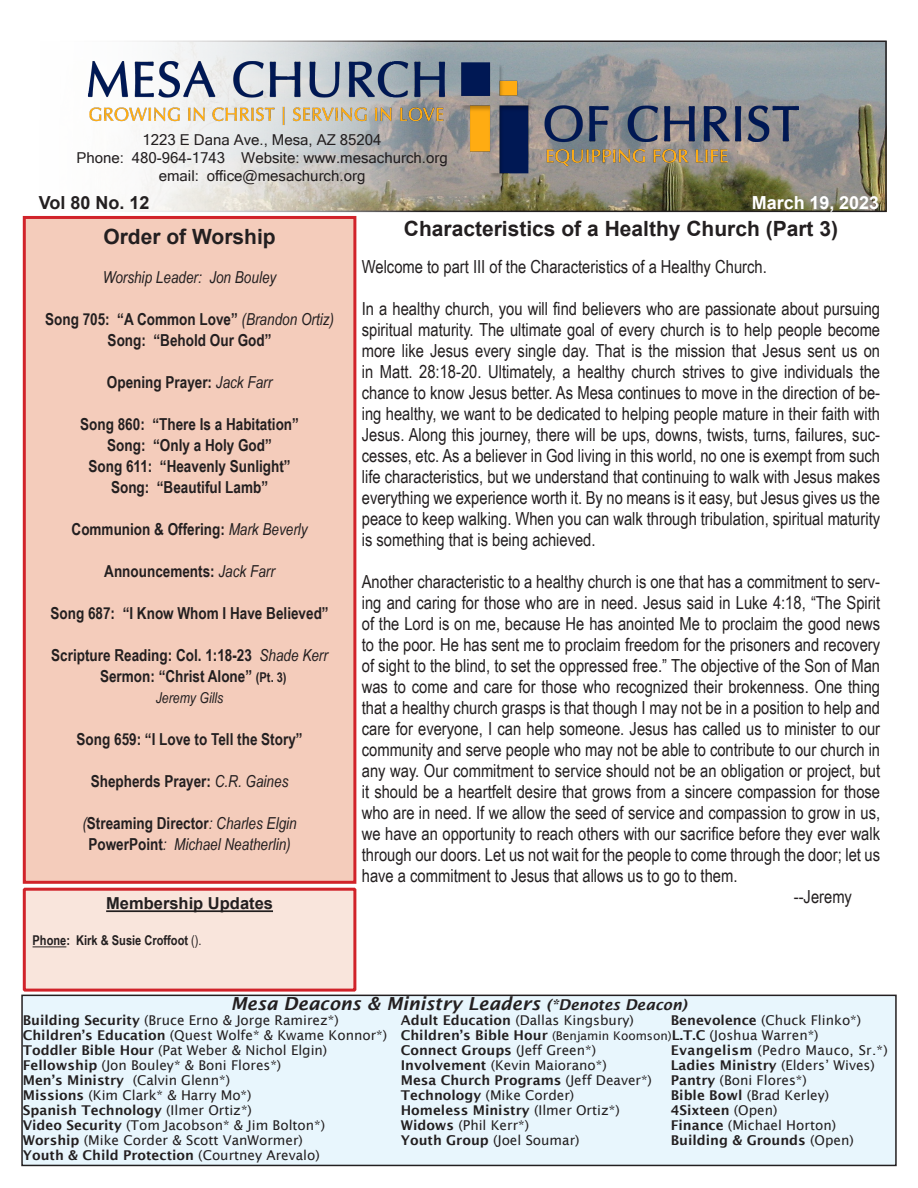
<style>
.page{position:relative;width:918px;height:1188px;background:#fff}
.page>*{position:absolute;margin:0;border:0;box-sizing:border-box;transform-origin:0 0}
.t1{font:700 21px "Arial";color:#231f20}
.t2{font:18px/21px "Arial Narrow";color:#231f20;text-align:justify}
.t3{font:italic 600 18px "Lucida Sans";color:#231f20}
.t4{font:700 18px "Arial";color:#fff}
.t5{font:700 18px "Arial";color:#231f20}
.t6{font:700 16.5px "Arial Narrow";color:#231f20}
.t7{font:italic 16.5px "Arial Narrow";color:#231f20}
.t8{font:700 16.5px "Arial";color:#231f20}
.t9{font:15px "Microsoft Sans Serif";color:#231f20}
.t10{font:italic 15px "Arial Narrow";color:#231f20}
.t11{font:13.5px/15px "Lucida Sans";color:#231f20}
.t12{font:600 13.5px "Lucida Sans";color:#231f20}
.t13{font:700 13.5px "Arial Narrow";color:#231f20}
.t14{font:13.5px "Lucida Sans";letter-spacing:.02em;color:#231f20}
.s1{font-weight:400;font-style:italic}
.s2{font-size:13.5px}
.s3{font-weight:700;font-style:normal}
.s4{font-weight:400}
.s5{font-size:15px}
.s6{font-weight:600}
.s7{font-size:12px}
</style>
<div class="page">
<img style="left:132px;top:43px;width:752px;height:166px">
<div style="left:0;top:40px;width:887px;height:172px;border:2px solid #231f20"></div>
<div style="left:24px;top:217px;width:331px;height:665px;background:#f4ccbb"></div>
<div style="left:23px;top:216px;width:333px;height:668px;border:3px solid #d1232a"></div>
<img style="left:87px;top:55px;width:724px;height:126px">
<div style="left:24px;top:889px;width:331px;height:101px;background:#f9e5dc"></div>
<hr style="left:106px;top:910px;width:167px;height:2px;background:#231f20">
<hr style="left:33px;top:946px;width:33px;height:1px;background:#231f20">
<div style="left:23px;top:888px;width:333px;height:104px;border:3px solid #d1232a"></div>
<div style="left:22px;top:995px;width:874px;height:170px;background:#e8f6fd"></div>
<div style="left:21px;top:995px;width:876px;height:171px;border:2px solid #231f20"></div>
<p class="t9" style="left:143px;top:130px;width:241px">1223 E Dana Ave., Mesa, AZ 85204</p>
<p class="t9" style="left:76px;top:148px;width:373px">Phone: 480-964-1743 Website: www.mesachurch.org</p>
<p class="t9" style="left:159px;top:166px;width:208px">email: office@mesachurch.org</p>
<p class="t5" style="left:39px;top:190px;width:112px">Vol 80 No. 12</p>
<p class="t4" style="left:752px;top:190px;width:129px">March 19, 2023</p>
<p class="t1" style="left:103px;top:221px;width:174px">Order of Worship</p>
<p class="t7" style="left:103px;top:265px;width:175px">Worship Leader: Jon Bouley</p>
<p class="t6" style="left:45px;top:306px;width:290px">Song 705: “A Common Love” <span class="s1">(Brandon Ortiz)</span></p>
<p class="t6" style="left:108px;top:327px;width:165px">Song: “Behold Our God”</p>
<p class="t6" style="left:107px;top:369px;width:167px">Opening Prayer: <span class="s1">Jack Farr</span></p>
<p class="t6" style="left:80px;top:411px;width:220px">Song 860: “There Is a Habitation”</p>
<p class="t6" style="left:107px;top:432px;width:166px">Song: “Only a Holy God”</p>
<p class="t6" style="left:88px;top:453px;width:204px">Song 611: “Heavenly Sunlight”</p>
<p class="t6" style="left:111px;top:474px;width:159px">Song: “Beautiful Lamb”</p>
<p class="t6" style="left:72px;top:516px;width:238px">Communion &amp; Offering: <span class="s1">Mark Beverly</span></p>
<p class="t6" style="left:104px;top:558px;width:172px">Announcements: <span class="s1">Jack Farr</span></p>
<p class="t6" style="left:50px;top:600px;width:280px">Song 687: “I Know Whom I Have Believed”</p>
<p class="t6" style="left:51px;top:642px;width:278px">Scripture Reading: Col. 1:18-23 <span class="s1">Shade Kerr</span></p>
<p class="t6" style="left:100px;top:663px;width:188px">Sermon: “Christ Alone” <span class="s2">(Pt. 3)</span></p>
<p class="t10" style="left:156px;top:687px;width:69px">Jeremy Gills</p>
<p class="t6" style="left:77px;top:726px;width:228px">Song 659: “I Love to Tell the Story”</p>
<p class="t6" style="left:91px;top:768px;width:199px">Shepherds Prayer: <span class="s1">C.R. Gaines</span></p>
<p class="t6" style="left:82px;top:810px;width:216px"><span class="s1">(</span>Streaming Director<span class="s1">: Charles Elgin</span></p>
<p class="t7" style="left:88px;top:832px;width:204px"><span class="s3">PowerPoint</span>: Michael Neatherlin)</p>
<p class="t1" style="left:404px;top:214px;width:436px">Characteristics of a Healthy Church (Part 3)</p>
<p class="t2" style="left:362px;top:256px;width:407px">Welcome to part III of the Characteristics of a Healthy Church.</p>
<p class="t2" style="left:362px;top:298px;width:520px">In a healthy church, you will find believers who are passionate about pursuing spiritual maturity. The ultimate goal of every church is to help people become more like Jesus every single day. That is the mission that Jesus sent us on in Matt. 28:18-20. Ultimately, a healthy church strives to give individuals the chance to know Jesus better. As Mesa continues to move in the direction of be&shy;ing healthy, we want to be dedicated to helping people mature in their faith with Jesus. Along this journey, there will be ups, downs, twists, turns, failures, suc&shy;cesses, etc. As a believer in God living in this world, no one is exempt from such life characteristics, but we understand that continuing to walk with Jesus makes everything we experience worth it. By no means is it easy, but Jesus gives us the peace to keep walking. When you can walk through tribulation, spiritual maturity is something that is being achieved.</p>
<p class="t2" style="left:362px;top:571px;width:520px">Another characteristic to a healthy church is one that has a commitment to serv&shy;ing and caring for those who are in need. Jesus said in Luke 4:18, “The Spirit of the Lord is on me, because He has anointed Me to proclaim the good news to the poor. He has sent me to proclaim freedom for the prisoners and recovery of sight to the blind, to set the oppressed free.” The objective of the Son of Man was to come and care for those who recognized their brokenness. One thing that a healthy church grasps is that though I may not be in a position to help and care for everyone, I can help someone. Jesus has called us to minister to our community and serve people who may not be able to contribute to our church in any way. Our commitment to service should not be an obligation or project, but it should be a heartfelt desire that grows from a sincere compassion for those who are in need. If we allow the seed of service and compassion to grow in us, we have an opportunity to reach others with our sacrifice before they ever walk through our doors. Let us not wait for the people to come through the door; let us have a commitment to Jesus that allows us to go to them.</p>
<p class="t2" style="left:794px;top:886px;width:60px">--Jeremy</p>
<p class="t8" style="left:106px;top:892px;width:168px">Membership Updates</p>
<p class="t13" style="left:33px;top:930px;width:171px">Phone: Kirk &amp; Susie Croffoot <span class="s4">().</span></p>
<p class="t3" style="left:231px;top:993px;width:458px">Mesa Deacons &amp; Ministry Leaders <span class="s5">(*Denotes Deacon)</span></p>
<p class="t11" style="left:23px;top:1013px;width:317px"><span class="s6">Building Security</span> (Bruce Erno &amp; Jorge Ramirez*)</p>
<p class="t11" style="left:401px;top:1013px;width:235px"><span class="s6">Adult Education</span> (Dallas Kingsbury)</p>
<p class="t11" style="left:23px;top:1013px;width:840px;text-indent:648px"><span class="s6">Benevolence</span> (Chuck Flinko*)<br><span class="s6">Children’s Education</span> (Quest Wolfe* &amp; Kwame Konnor*) <span class="s6">Children’s Bible Hour</span> <span class="s7">(Benjamin Koomson)</span><span class="s6">L.T.C</span> (Joshua Warren*)</p>
<p class="t11" style="left:23px;top:1043px;width:306px"><span class="s6">Toddler Bible Hour</span> (Pat Weber &amp; Nichol Elgin)</p>
<p class="t12" style="left:401px;top:1042px;width:197px">Connect Groups <span class="s4">(Jeff Green*)</span></p>
<p class="t14" style="left:671px;top:1042px;width:219px"><span class="s6">Evangelism</span> (Pedro Mauco, Sr.*)</p>
<p class="t11" style="left:23px;top:1058px;width:260px"><span class="s6">Fellowship</span> (Jon Bouley* &amp; Boni Flores*)</p>
<p class="t11" style="left:401px;top:1058px;width:207px"><span class="s6">Involvement</span> (Kevin Maiorano*)</p>
<p class="t12" style="left:671px;top:1057px;width:206px">Ladies Ministry <span class="s4">(Elders’ Wives)</span></p>
<p class="t11" style="left:23px;top:1073px;width:209px"><span class="s6">Men’s Ministry</span> (Calvin Glenn*)</p>
<p class="t12" style="left:401px;top:1072px;width:253px">Mesa Church Programs <span class="s4">(Jeff Deaver*)</span></p>
<p class="t11" style="left:671px;top:1073px;width:138px"><span class="s6">Pantry</span> (Boni Flores*)</p>
<p class="t11" style="left:23px;top:1088px;width:230px"><span class="s6">Missions</span> (Kim Clark* &amp; Harry Mo*)</p>
<p class="t11" style="left:401px;top:1088px;width:175px"><span class="s6">Technology</span> (Mike Corder)</p>
<p class="t11" style="left:671px;top:1088px;width:160px"><span class="s6">Bible Bowl</span> (Brad Kerley)</p>
<p class="t12" style="left:23px;top:1102px;width:231px">Spanish Technology <span class="s4">(Ilmer Ortiz*)</span></p>
<p class="t12" style="left:401px;top:1102px;width:220px">Homeless Ministry <span class="s4">(Ilmer Ortiz*)</span></p>
<p class="t12" style="left:671px;top:1102px;width:108px">4Sixteen <span class="s4">(Open)</span></p>
<p class="t11" style="left:23px;top:1118px;width:304px"><span class="s6">Video Security</span> (Tom Jacobson* &amp; Jim Bolton*)</p>
<p class="t11" style="left:401px;top:1118px;width:130px"><span class="s6">Widows</span> (Phil Kerr*)</p>
<p class="t11" style="left:671px;top:1118px;width:167px"><span class="s6">Finance</span> (Michael Horton)</p>
<p class="t11" style="left:23px;top:1133px;width:282px"><span class="s6">Worship</span> (Mike Corder &amp; Scott VanWormer)</p>
<p class="t11" style="left:401px;top:1133px;width:180px"><span class="s6">Youth Group</span> (Joel Soumar)</p>
<p class="t12" style="left:671px;top:1132px;width:184px">Building &amp; Grounds <span class="s4">(Open)</span></p>
<p class="t12" style="left:23px;top:1147px;width:299px">Youth &amp; Child Protection <span class="s4">(Courtney Arevalo)</span></p>
</div>
